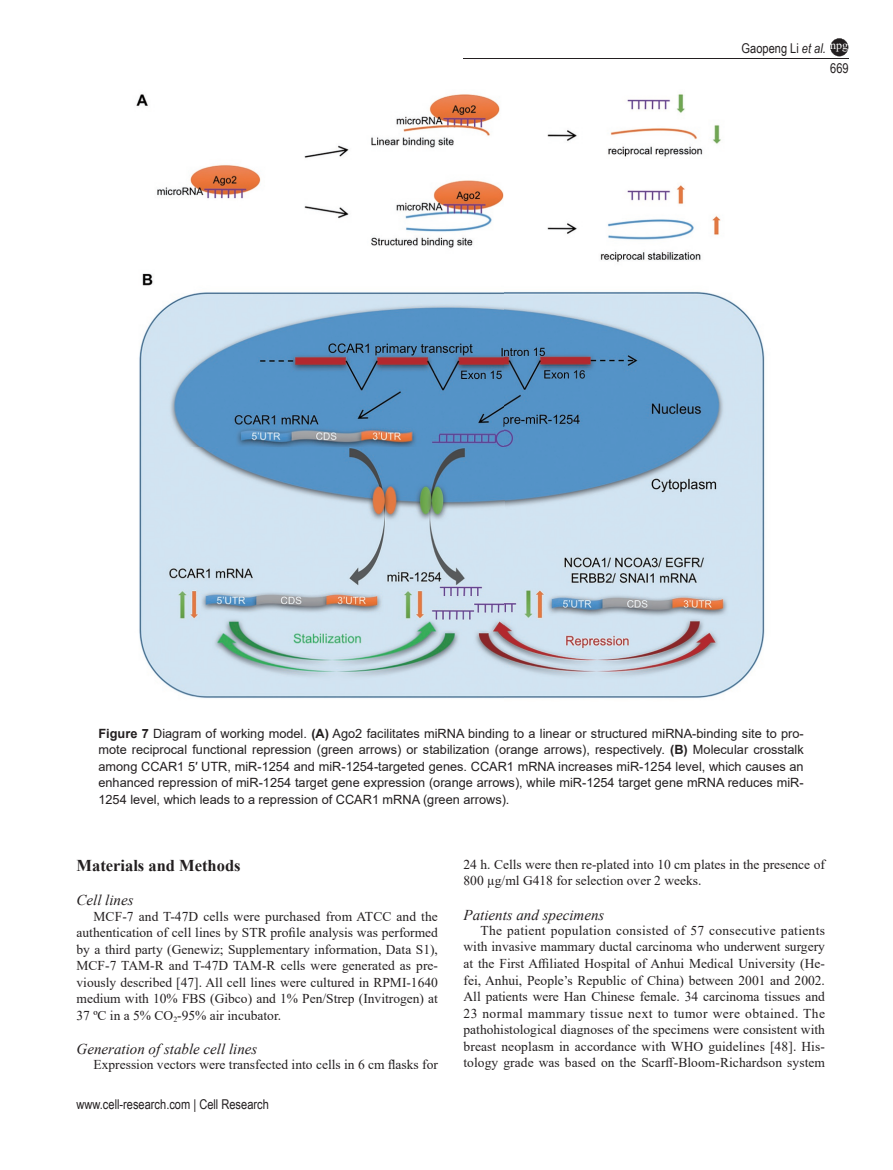
<style>
.page{position:relative;width:893px;height:1170px;background:#fff}
.page>*{position:absolute;margin:0;border:0;box-sizing:border-box;transform-origin:0 0}
.t1{font:16.5px "Times New Roman PS Bold MT2";color:#231f20}
.t2{font:italic 15px "Times New Roman";color:#231f20}
.t3{font:13.5px/16.5px "Times New Roman PSMT2";color:#231f20;text-align:justify}
.t4{font:13.5px/16.5px "Times New Roman";color:#231f20}
.t5{font:13.5px "Arial Narrow";color:#231f20}
.t6{font:12.75px/16.5px "Arial";color:#231f20}
.t7{font:12.75px "Arial MT2";color:#231f20}
.t8{font:12px "Times New Roman PSMT2";color:#fff}
.s1{font-style:italic}
.s2{font-family:"Arial Bold MT2"}
.s3{font-weight:700}
</style>
<div class="page">
<hr style="left:463px;top:58px;width:385px;height:1px;background:#231f20">
<svg style="left:830px;top:38px;width:18px;height:18px"></svg>
<img style="left:136px;top:94px;width:629px;height:605px">
<p class="t5" style="left:742px;top:39px;width:86px">Gaopeng Li <span class="s1">et al.</span></p>
<p class="t8" style="left:830px;top:37px;width:19px">npg</p>
<p class="t5" style="left:830px;top:58px;width:20px">669</p>
<p class="t6" style="left:98px;top:724px;width:707px"><span class="s2">Figure 7</span> Diagram of working model. <span class="s3">(A)</span> Ago2 facilitates miRNA binding to a linear or structured miRNA-binding site to pro&shy;mote reciprocal functional repression (green arrows) or stabilization (orange arrows), respectively. <span class="s3">(B)</span> Molecular crosstalk</p>
<p class="t7" style="left:98px;top:757px;width:707px">among CCAR1 5′ UTR, miR-1254 and miR-1254-targeted genes. CCAR1 mRNA increases miR-1254 level, which causes an</p>
<p class="t6" style="left:98px;top:774px;width:707px">enhanced repression of miR-1254 target gene expression (orange arrows), while miR-1254 target gene mRNA reduces miR-<br>1254 level, which leads to a repression of CCAR1 mRNA (green arrows).</p>
<p class="t1" style="left:77px;top:853px;width:166px">Materials and Methods</p>
<p class="t2" style="left:77px;top:890px;width:59px">Cell lines</p>
<p class="t3" style="left:94px;top:907px;width:346px">MCF-7 and T-47D cells were purchased from ATCC and the</p>
<p class="t4" style="left:77px;top:923px;width:363px">authentication of cell lines by STR profile analysis was performed</p>
<p class="t3" style="left:77px;top:940px;width:363px">by a third party (Genewiz; Supplementary information, Data S1), MCF-7 TAM-R and T-47D TAM-R cells were generated as pre&shy;viously described [47]. All cell lines were cultured in RPMI-1640</p>
<p class="t4" style="left:77px;top:989px;width:363px">medium with 10% FBS (Gibco) and 1% Pen/Strep (Invitrogen) at<br>37 ºC in a 5% CO<sub>2</sub>-95% air incubator.</p>
<p class="t2" style="left:77px;top:1038px;width:182px">Generation of stable cell lines</p>
<p class="t4" style="left:94px;top:1055px;width:346px">Expression vectors were transfected into cells in 6 cm flasks for</p>
<p class="t5" style="left:77px;top:1094px;width:194px">www.cell-research.com | Cell Research</p>
<p class="t3" style="left:463px;top:855px;width:363px">24 h. Cells were then re-plated into 10 cm plates in the presence of<br>800 µg/ml G418 for selection over 2 weeks.</p>
<p class="t2" style="left:463px;top:904px;width:142px">Patients and specimens</p>
<p class="t3" style="left:463px;top:921px;width:363px;text-align:right">The patient population consisted of 57 consecutive patients with invasive mammary ductal carcinoma who underwent surgery</p>
<p class="t4" style="left:463px;top:954px;width:363px">at the First Affiliated Hospital of Anhui Medical University (He-</p>
<p class="t3" style="left:463px;top:971px;width:363px">fei, Anhui, People’s Republic of China) between 2001 and 2002.<br>All patients were Han Chinese female. 34 carcinoma tissues and 23 normal mammary tissue next to tumor were obtained. The pathohistological diagnoses of the specimens were consistent with breast neoplasm in accordance with WHO guidelines [48]. His-</p>
<p class="t4" style="left:463px;top:1053px;width:363px">tology grade was based on the Scarff-Bloom-Richardson system</p>
</div>
